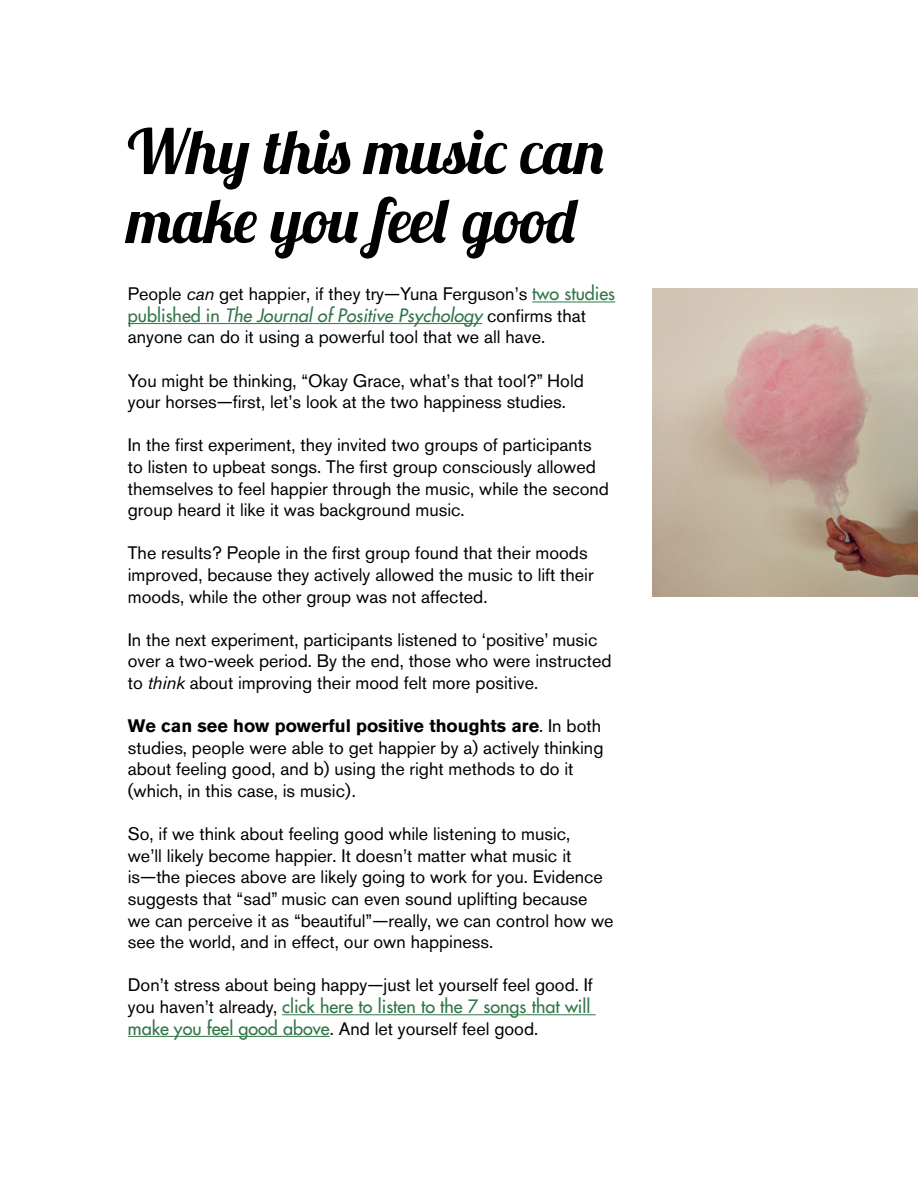
<style>
.page{position:relative;width:918px;height:1188px;background:#fff}
.page>*{position:absolute;margin:0;border:0;box-sizing:border-box;transform-origin:0 0}
.t1{font:62.1px/69px "Lobster 1.3";color:#000}
.t2{font:18px/21.6px "Akzidenz Grotesk BQ";color:#000}
.t3{font:500 18px "Futura Std";color:#317647}
.t4{font:italic 500 18px "Futura Std";color:#317647}
.s1{font-style:italic}
.s2{font-family:"Futura Std";font-weight:500;color:#317647}
.s3{font-style:normal}
.s4{font-family:"Akzidenz Grotesk BQ";font-weight:400;font-style:normal;color:#000}
.s5{font-weight:700}
.s6{font-family:"Akzidenz Grotesk BQ";font-weight:400;color:#000}
</style>
<div class="page">
<hr style="left:532px;top:302px;width:83px;height:1px;background:#317647">
<hr style="left:128px;top:323px;width:354px;height:1px;background:#317647">
<hr style="left:282px;top:1014px;width:314px;height:1px;background:#317647">
<hr style="left:128px;top:1036px;width:202px;height:1px;background:#317647">
<img style="left:653px;top:288px;width:265px;height:309px">
<h1 class="t1" style="left:128px;top:116px;width:479px">Why this music can make you feel good</h1>
<p class="t2" style="left:128px;top:283px;width:489px">People <span class="s1">can</span> get happier, if they try—Yuna Ferguson’s <span class="s2">two studies</span></p>
<p class="t4" style="left:128px;top:304px;width:460px"><span class="s3">published in</span> The Journal of Positive Psychology <span class="s4">confirms that</span></p>
<p class="t2" style="left:128px;top:326px;width:419px">anyone can do it using a powerful tool that we all have.</p>
<p class="t2" style="left:128px;top:369px;width:458px">You might be thinking, “Okay Grace, what’s that tool?” Hold your horses—first, let’s look at the two happiness studies.</p>
<p class="t2" style="left:128px;top:434px;width:483px">In the first experiment, they invited two groups of participants to listen to upbeat songs. The first group consciously allowed themselves to feel happier through the music, while the second group heard it like it was background music.</p>
<p class="t2" style="left:128px;top:542px;width:467px">The results? People in the first group found that their moods improved, because they actively allowed the music to lift their moods, while the other group was not affected.</p>
<p class="t2" style="left:128px;top:629px;width:485px">In the next experiment, participants listened to ‘positive’ music over a two-week period. By the end, those who were instructed to <span class="s1">think</span> about improving their mood felt more positive.</p>
<p class="t2" style="left:128px;top:715px;width:477px"><span class="s5">We can see how powerful positive thoughts are</span>. In both studies, people were able to get happier by a) actively thinking about feeling good, and b) using the right methods to do it (which, in this case, is music).</p>
<p class="t2" style="left:128px;top:823px;width:487px">So, if we think about feeling good while listening to music,<br>we’ll likely become happier. It doesn’t matter what music it is—the pieces above are likely going to work for you. Evidence suggests that “sad” music can even sound uplifting because we can perceive it as “beautiful”—really, we can control how we see the world, and in effect, our own happiness.</p>
<p class="t2" style="left:128px;top:974px;width:466px">Don’t stress about being happy—just let yourself feel good. If</p>
<p class="t3" style="left:128px;top:995px;width:464px"><span class="s6">you haven’t already,</span> click here to listen to the 7 songs that will</p>
<p class="t2" style="left:128px;top:1017px;width:412px"><span class="s2">make you feel good above</span>. And let yourself feel good.</p>
</div>
